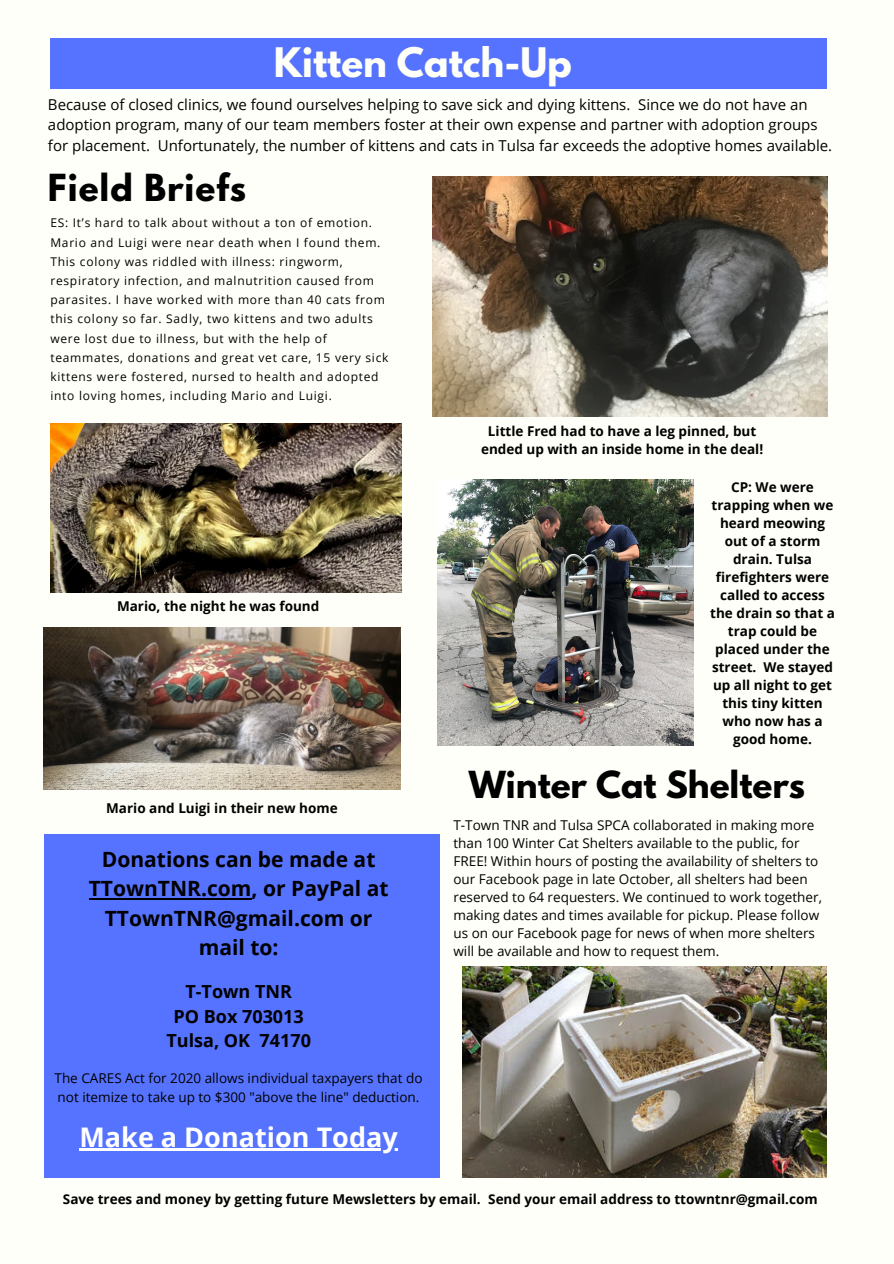
<style>
.page{position:relative;width:894px;height:1264px;background:#fff}
.page>*{position:absolute;margin:0;border:0;box-sizing:border-box;transform-origin:0 0}
.t1{font:700 36px "League Spartan";color:#fffff9}
.t2{font:700 33px "League Spartan";color:#000}
.t3{font:700 33px "League Spartan";letter-spacing:.03em;color:#000}
.t4{font:700 27px "Open Sans";color:#fff}
.t5{font:700 21px/29.2px "Open Sans";color:#000;text-align:center}
.t6{font:700 18px "Open Sans";color:#000}
.t7{font:15px/20.2px "Open Sans";color:#000}
.t8{font:13.5px/18px "Open Sans";color:#000}
.t9{font:700 13.5px/18px "Open Sans";color:#000;text-align:center}
.t10{font:12px/19.2px "Open Sans";letter-spacing:.06em;color:#000}
</style>
<div class="page">
<div style="left:0;top:0;width:893px;height:1263px;background:#fffff9"></div>
<img style="left:44px;top:628px;width:356px;height:161px">
<img style="left:50px;top:423px;width:352px;height:169px">
<img style="left:437px;top:480px;width:256px;height:265px">
<img style="left:462px;top:966px;width:364px;height:211px">
<img style="left:432px;top:177px;width:394px;height:239px">
<div style="left:44px;top:834px;width:396px;height:343px;background:#5673ff"></div>
<div style="left:50px;top:38px;width:776px;height:51px;background:#5673ff"></div>
<hr style="left:89px;top:897px;width:162px;height:2px;background:#000">
<hr style="left:79px;top:1148px;width:319px;height:2px;background:#fff">
<p class="t1" style="left:274px;top:45px;width:299px">Kitten Catch-Up</p>
<p class="t7" style="left:48px;top:94px;width:785px">Because of closed clinics, we found ourselves helping to save sick and dying kittens. Since we do not have an adoption program, many of our team members foster at their own expense and partner with adoption groups for placement. Unfortunately, the number of kittens and cats in Tulsa far exceeds the adoptive homes available.</p>
<p class="t3" style="left:48px;top:171px;width:199px">Field Briefs</p>
<p class="t10" style="left:50px;top:213px;width:339px">ES: It’s hard to talk about without a ton of emotion.<br>Mario and Luigi were near death when I found them.<br>This colony was riddled with illness: ringworm, respiratory infection, and malnutrition caused from parasites. I have worked with more than 40 cats from this colony so far. Sadly, two kittens and two adults were lost due to illness, but with the help of teammates, donations and great vet care, 15 very sick kittens were fostered, nursed to health and adopted into loving homes, including Mario and Luigi.</p>
<p class="t9" style="left:117px;top:596px;width:204px">Mario, the night he was found</p>
<p class="t9" style="left:106px;top:799px;width:233px">Mario and Luigi in their new home</p>
<p class="t5" style="left:89px;top:844px;width:301px">Donations can be made at<br>TTownTNR.com, or PayPal at<br>TTownTNR@gmail.com or</p>
<p class="t5" style="left:199px;top:932px;width:81px">mail to:</p>
<p class="t6" style="left:185px;top:978px;width:108px">T-Town TNR</p>
<p class="t6" style="left:173px;top:1003px;width:132px">PO Box 703013</p>
<p class="t6" style="left:166px;top:1028px;width:146px">Tulsa, OK 74170</p>
<p class="t8" style="left:55px;top:1068px;width:369px;line-height:18.8px">The CARES Act for 2020 allows individual taxpayers that do not itemize to take up to $300 "above the line" deduction.</p>
<p class="t4" style="left:79px;top:1118px;width:320px">Make a Donation Today</p>
<p class="t9" style="left:481px;top:421px;width:283px">Little Fred had to have a leg pinned, but ended up with an inside home in the deal!</p>
<p class="t9" style="left:710px;top:477px;width:126px">CP: We were trapping when we heard meowing out of a storm drain. Tulsa firefighters were called to access the drain so that a trap could be placed under the street. We stayed up all night to get this tiny kitten who now has a good home.</p>
<p class="t2" style="left:468px;top:767px;width:338px">Winter Cat Shelters</p>
<p class="t8" style="left:453px;top:815px;width:370px">T-Town TNR and Tulsa SPCA collaborated in making more than 100 Winter Cat Shelters available to the public, for FREE! Within hours of posting the availability of shelters to our Facebook page in late October, all shelters had been reserved to 64 requesters. We continued to work together, making dates and times available for pickup. Please follow us on our Facebook page for news of when more shelters will be available and how to request them.</p>
<p class="t9" style="left:63px;top:1189px;width:756px">Save trees and money by getting future Mewsletters by email. Send your email address to ttowntnr@gmail.com</p>
</div>
